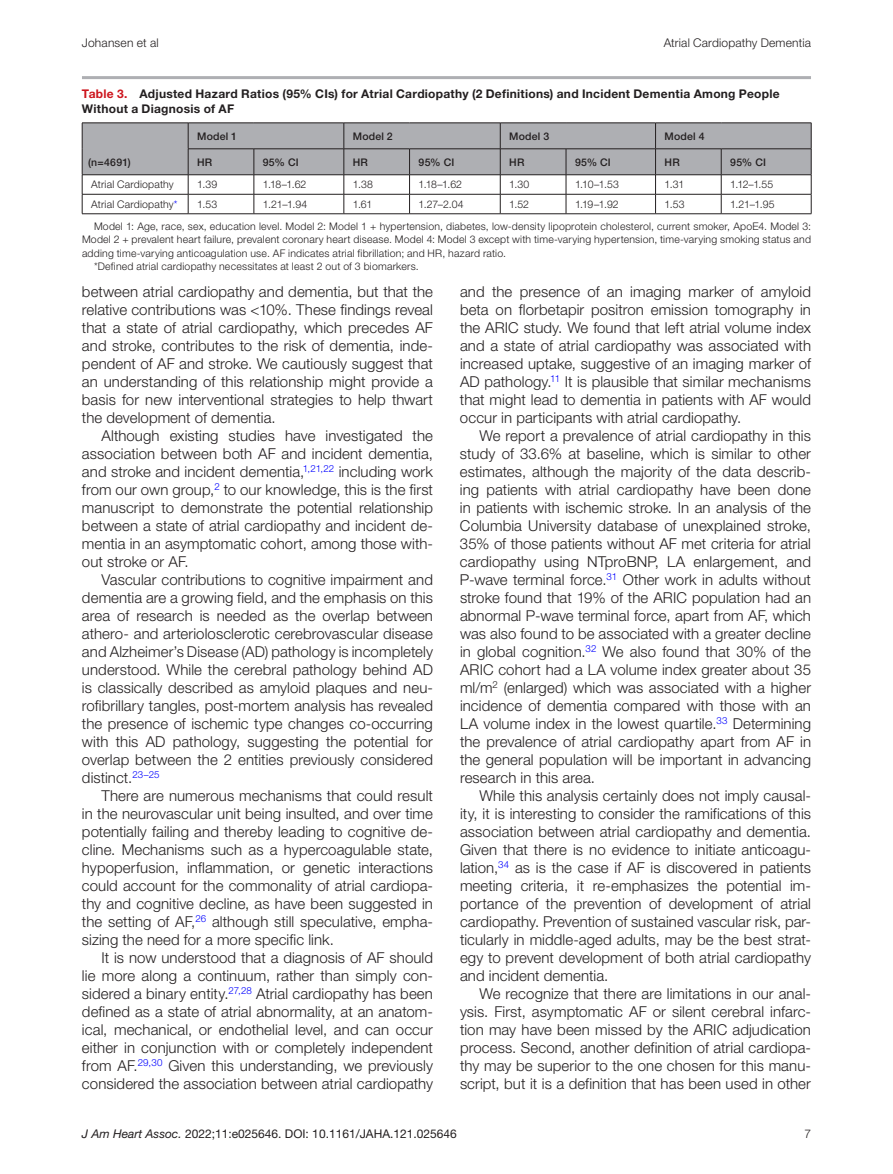
<style>
.page{position:relative;width:893px;height:1174px;background:#fff}
.page>*{position:absolute;margin:0;border:0;box-sizing:border-box;transform-origin:0 0}
.t1{font:300 15px/18px "Helvetica Neue LT Std";letter-spacing:.005em;color:#231f20;text-align:justify}
.t2{font:700 12px/15px "Helvetica Neue LT Std";letter-spacing:.02em;color:#231f20}
.t3{font:12px "Helvetica Neue LT Std";color:#231f20}
.t4{font:300 12px "Helvetica Neue LT Std";letter-spacing:.015em;color:#231f20}
.t5{font:300 10.5px/21.9px "Helvetica Neue LT Std";letter-spacing:.02em;color:#231f20}
.t6{font:500 10.5px "Helvetica Neue LT Std";letter-spacing:.02em;color:#231f20}
.s1{color:#cd151d}
.s2{color:#00f}
.s3{font-style:italic}
</style>
<div class="page">
<hr style="left:82px;top:213px;width:106px;height:1px;background:#231f20">
<hr style="left:188px;top:213px;width:66px;height:1px;background:#231f20">
<hr style="left:254px;top:213px;width:90px;height:1px;background:#231f20">
<hr style="left:344px;top:213px;width:66px;height:1px;background:#231f20">
<hr style="left:410px;top:213px;width:90px;height:1px;background:#231f20">
<hr style="left:500px;top:213px;width:66px;height:1px;background:#231f20">
<hr style="left:566px;top:213px;width:90px;height:1px;background:#231f20">
<hr style="left:656px;top:213px;width:65px;height:1px;background:#231f20">
<hr style="left:721px;top:213px;width:90px;height:1px;background:#231f20">
<svg style="left:82px;top:123px;width:730px;height:90px"></svg>
<hr style="left:82px;top:174px;width:106px;height:1px;background:#231f20">
<hr style="left:82px;top:76px;width:729px;height:3px;background:#aeafb3">
<p class="t4" style="left:82px;top:35px;width:78px">Johansen et al</p>
<p class="t4" style="left:664px;top:35px;width:149px">Atrial Cardiopathy Dementia</p>
<p class="t2" style="left:82px;top:86px;width:699px"><span class="s1">Table 3.</span> Adjusted Hazard Ratios (95% CIs) for Atrial Cardiopathy (2 Definitions) and Incident Dementia Among People<br>Without a Diagnosis of AF</p>
<p class="t6" style="left:88px;top:156px;width:44px">(n=4691)</p>
<p class="t6" style="left:197px;top:130px;width:41px">Model 1</p>
<p class="t6" style="left:353px;top:130px;width:41px">Model 2</p>
<p class="t6" style="left:509px;top:130px;width:41px">Model 3</p>
<p class="t6" style="left:664px;top:130px;width:41px">Model 4</p>
<p class="t6" style="left:197px;top:155px;width:17px">HR</p>
<p class="t6" style="left:263px;top:155px;width:37px">95% CI</p>
<p class="t6" style="left:353px;top:155px;width:17px">HR</p>
<p class="t6" style="left:419px;top:155px;width:37px">95% CI</p>
<p class="t6" style="left:509px;top:155px;width:17px">HR</p>
<p class="t6" style="left:575px;top:155px;width:37px">95% CI</p>
<p class="t6" style="left:664px;top:155px;width:17px">HR</p>
<p class="t6" style="left:730px;top:155px;width:37px">95% CI</p>
<p class="t5" style="left:91px;top:173px;width:84px">Atrial Cardiopathy</p>
<p class="t5" style="left:197px;top:173px;width:22px">1.39</p>
<p class="t5" style="left:263px;top:173px;width:45px">1.18–1.62</p>
<p class="t5" style="left:353px;top:173px;width:22px">1.38</p>
<p class="t5" style="left:419px;top:173px;width:45px">1.18–1.62</p>
<p class="t5" style="left:509px;top:173px;width:22px">1.30</p>
<p class="t5" style="left:575px;top:173px;width:45px">1.10–1.53</p>
<p class="t5" style="left:665px;top:173px;width:21px">1.31</p>
<p class="t5" style="left:730px;top:173px;width:45px">1.12–1.55</p>
<p class="t5" style="left:91px;top:193px;width:88px">Atrial Cardiopathy<span class="s2">*</span></p>
<p class="t5" style="left:197px;top:193px;width:22px">1.53</p>
<p class="t5" style="left:263px;top:193px;width:46px">1.21–1.94</p>
<p class="t5" style="left:353px;top:193px;width:21px">1.61</p>
<p class="t5" style="left:419px;top:193px;width:47px">1.27–2.04</p>
<p class="t5" style="left:509px;top:193px;width:21px">1.52</p>
<p class="t5" style="left:575px;top:193px;width:45px">1.19–1.92</p>
<p class="t5" style="left:665px;top:193px;width:22px">1.53</p>
<p class="t5" style="left:94px;top:193px;width:718px;text-indent:636px">1.21–1.95<br>Model 1: Age, race, sex, education level. Model 2: Model 1 + hypertension, diabetes, low-density lipoprotein cholesterol, current smoker, ApoE4. Model 3:</p>
<p class="t5" style="left:82px;top:228px;width:730px">Model 2 + prevalent heart failure, prevalent coronary heart disease. Model 4: Model 3 except with time-varying hypertension, time-varying smoking status and</p>
<p class="t5" style="left:82px;top:242px;width:426px">adding time-varying anticoagulation use. AF indicates atrial fibrillation; and HR, hazard ratio.</p>
<p class="t5" style="left:94px;top:255px;width:326px">*Defined atrial cardiopathy necessitates at least 2 out of 3 biomarkers.</p>
<p class="t1" style="left:82px;top:282px;width:353px">between atrial cardiopathy and dementia, but that the relative contributions was &lt;10%. These findings reveal that a state of atrial cardiopathy, which precedes AF and stroke, contributes to the risk of dementia, inde&shy;pendent of AF and stroke. We cautiously suggest that an understanding of this relationship might provide a basis for new interventional strategies to help thwart the development of dementia.</p>
<p class="t1" style="left:82px;top:426px;width:353px;text-indent:20px">Although existing studies have investigated the association between both AF and incident dementia, and stroke and incident dementia,<sup>1,21,22</sup> including work from our own group,<sup>2</sup> to our knowledge, this is the first manuscript to demonstrate the potential relationship between a state of atrial cardiopathy and incident de&shy;mentia in an asymptomatic cohort, among those with&shy;out stroke or AF.</p>
<p class="t1" style="left:82px;top:570px;width:353px;text-indent:20px">Vascular contributions to cognitive impairment and dementia are a growing field, and the emphasis on this area of research is needed as the overlap between athero- and arteriolosclerotic cerebrovascular disease and Alzheimer’s Disease (AD) pathology is incompletely understood. While the cerebral pathology behind AD is classically described as amyloid plaques and neu&shy;rofibrillary tangles, post-mortem analysis has revealed the presence of ischemic type changes co-occurring with this AD pathology, suggesting the potential for overlap between the 2 entities previously considered distinct.<sup>23–25</sup></p>
<p class="t1" style="left:82px;top:786px;width:353px;text-indent:20px">There are numerous mechanisms that could result in the neurovascular unit being insulted, and over time potentially failing and thereby leading to cognitive de&shy;cline. Mechanisms such as a hypercoagulable state, hypoperfusion, inflammation, or genetic interactions could account for the commonality of atrial cardiopa&shy;thy and cognitive decline, as have been suggested in the setting of AF,<sup>26</sup> although still speculative, empha&shy;sizing the need for a more specific link.</p>
<p class="t1" style="left:82px;top:948px;width:353px;text-indent:20px">It is now understood that a diagnosis of AF should lie more along a continuum, rather than simply con&shy;sidered a binary entity.<sup>27,28</sup> Atrial cardiopathy has been defined as a state of atrial abnormality, at an anatom&shy;ical, mechanical, or endothelial level, and can occur either in conjunction with or completely independent from AF.<sup>29,30</sup> Given this understanding, we previously considered the association between atrial cardiopathy</p>
<p class="t1" style="left:460px;top:282px;width:353px">and the presence of an imaging marker of amyloid beta on florbetapir positron emission tomography in the ARIC study. We found that left atrial volume index and a state of atrial cardiopathy was associated with increased uptake, suggestive of an imaging marker of AD pathology.<sup>11</sup> It is plausible that similar mechanisms that might lead to dementia in patients with AF would occur in participants with atrial cardiopathy.</p>
<p class="t1" style="left:460px;top:426px;width:353px;text-indent:20px">We report a prevalence of atrial cardiopathy in this study of 33.6% at baseline, which is similar to other estimates, although the majority of the data describ&shy;ing patients with atrial cardiopathy have been done in patients with ischemic stroke. In an analysis of the Columbia University database of unexplained stroke, 35% of those patients without AF met criteria for atrial cardiopathy using NTproBNP, LA enlargement, and P-wave terminal force.<sup>31</sup> Other work in adults without stroke found that 19% of the ARIC population had an abnormal P-wave terminal force, apart from AF, which was also found to be associated with a greater decline in global cognition.<sup>32</sup> We also found that 30% of the ARIC cohort had a LA volume index greater about 35 ml/m<sup>2</sup> (enlarged) which was associated with a higher incidence of dementia compared with those with an LA volume index in the lowest quartile.<sup>33</sup> Determining the prevalence of atrial cardiopathy apart from AF in the general population will be important in advancing research in this area.</p>
<p class="t1" style="left:460px;top:786px;width:353px;text-indent:19px">While this analysis certainly does not imply causal&shy;ity, it is interesting to consider the ramifications of this association between atrial cardiopathy and dementia.<br>Given that there is no evidence to initiate anticoagu&shy;lation,<sup>34</sup> as is the case if AF is discovered in patients meeting criteria, it re-emphasizes the potential im&shy;portance of the prevention of development of atrial cardiopathy. Prevention of sustained vascular risk, par&shy;ticularly in middle-aged adults, may be the best strat&shy;egy to prevent development of both atrial cardiopathy and incident dementia.</p>
<p class="t1" style="left:460px;top:984px;width:352px;text-indent:20px">We recognize that there are limitations in our anal&shy;ysis. First, asymptomatic AF or silent cerebral infarc&shy;tion may have been missed by the ARIC adjudication process. Second, another definition of atrial cardiopa&shy;thy may be superior to the one chosen for this manu&shy;script, but it is a definition that has been used in other</p>
<p class="t3" style="left:82px;top:1126px;width:376px"><span class="s3">J Am Heart Assoc.</span> 2022;11:e025646. DOI: 10.1161/JAHA.121.025646</p>
<p class="t4" style="left:804px;top:1126px;width:8px">7</p>
</div>
